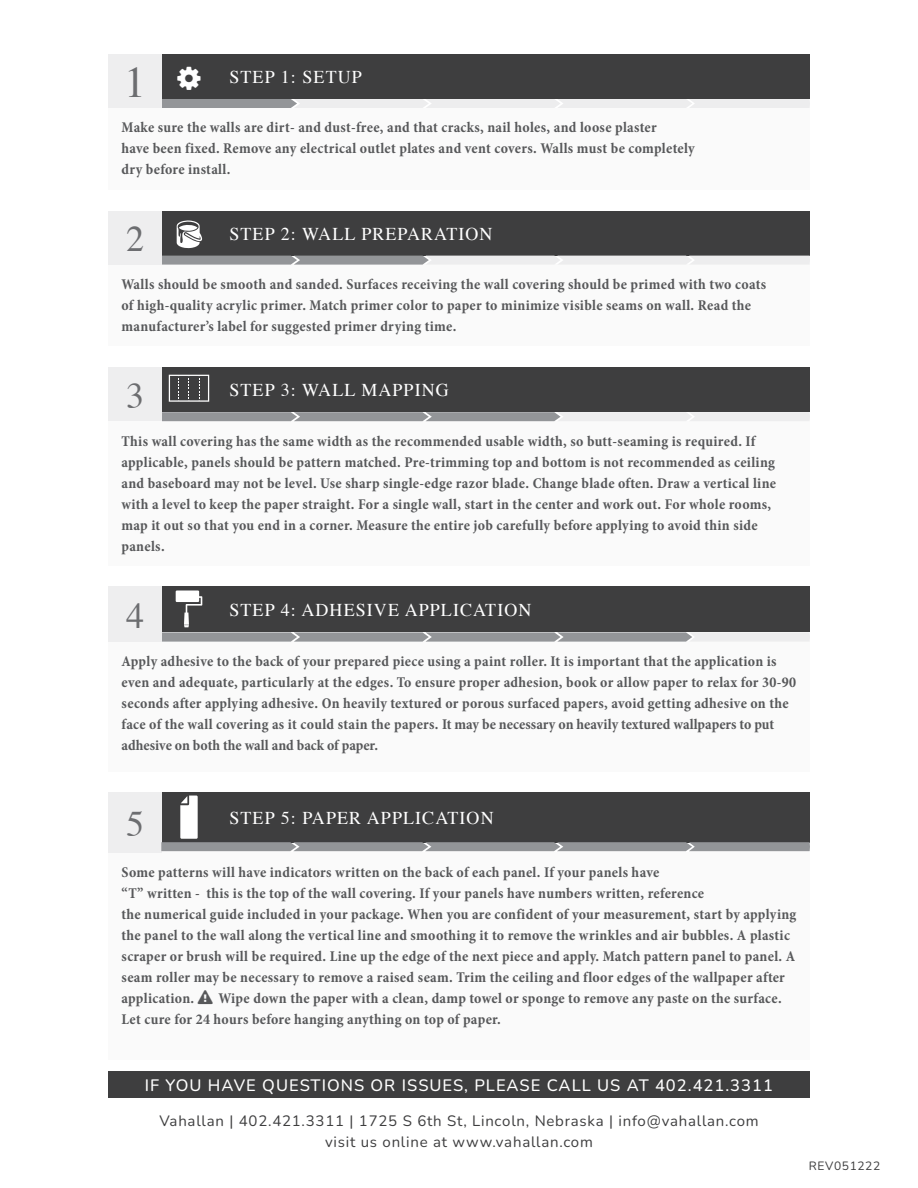
<style>
.page{position:relative;width:918px;height:1188px;background:#fff}
.page>*{position:absolute;margin:0;border:0;box-sizing:border-box;transform-origin:0 0}
.t1{font:43.5px "Times";color:#6c6d70}
.t2{font:36px "Times";color:#6c6d70}
.t3{font:18px "Times";letter-spacing:.06em;color:#fff}
.t4{font:200 16.5px "Nunito";letter-spacing:.06em;color:#fff}
.t5{font:700 condensed 15px/21px "Minion Pro";letter-spacing:.02em;color:#57585a}
.t6{font:200 15px/21px "Nunito";letter-spacing:.05em;color:#3e3e3f;text-align:center}
.t7{font:200 12px "Nunito";letter-spacing:.05em;color:#3e3e3f}
</style>
<div class="page">
<div style="left:108px;top:1071px;width:702px;height:27px;background:#3e3e3f"></div>
<div style="left:108px;top:642px;width:702px;height:130px;background:#fafafa"></div>
<div style="left:216px;top:586px;width:594px;height:46px;background:#3e3e3f"></div>
<div style="left:108px;top:586px;width:54px;height:56px;background:#eeeeef"></div>
<div style="left:162px;top:586px;width:54px;height:45px;background:#3e3e3f"></div>
<svg style="left:162px;top:590px;width:648px;height:52px"></svg>
<div style="left:108px;top:421px;width:702px;height:144px;background:#fafafa"></div>
<div style="left:216px;top:367px;width:594px;height:45px;background:#3e3e3f"></div>
<div style="left:108px;top:367px;width:54px;height:54px;background:#eeeeef"></div>
<div style="left:162px;top:367px;width:54px;height:45px;background:#3e3e3f"></div>
<svg style="left:169px;top:375px;width:40px;height:27px"></svg>
<svg style="left:162px;top:412px;width:648px;height:9px"></svg>
<div style="left:108px;top:265px;width:702px;height:81px;background:#fafafa"></div>
<div style="left:216px;top:211px;width:594px;height:45px;background:#3e3e3f"></div>
<div style="left:108px;top:211px;width:54px;height:54px;background:#eeeeef"></div>
<div style="left:162px;top:211px;width:54px;height:45px;background:#3e3e3f"></div>
<svg style="left:177px;top:220px;width:25px;height:28px"></svg>
<svg style="left:162px;top:256px;width:648px;height:9px"></svg>
<div style="left:108px;top:108px;width:702px;height:81px;background:#fafafa"></div>
<div style="left:216px;top:54px;width:594px;height:45px;background:#3e3e3f"></div>
<div style="left:108px;top:54px;width:54px;height:54px;background:#eeeeef"></div>
<div style="left:162px;top:54px;width:54px;height:45px;background:#3e3e3f"></div>
<svg style="left:162px;top:99px;width:648px;height:9px"></svg>
<div style="left:108px;top:852px;width:702px;height:207px;background:#fafafa"></div>
<div style="left:216px;top:792px;width:594px;height:50px;background:#3e3e3f"></div>
<div style="left:108px;top:792px;width:54px;height:60px;background:#eeeeef"></div>
<div style="left:162px;top:792px;width:54px;height:50px;background:#3e3e3f"></div>
<svg style="left:161px;top:796px;width:649px;height:55px"></svg>
<h1 class="t1" style="left:124px;top:42px;width:23px">1</h1>
<p class="t3" style="left:230px;top:60px;width:134px">STEP 1: SETUP</p>
<p class="t5" style="left:122px;top:117px;width:575px">Make sure the walls are dirt- and dust-free, and that cracks, nail holes, and loose plaster<br>have been fixed. Remove any electrical outlet plates and vent covers. Walls must be completely dry before install.</p>
<h2 class="t2" style="left:126px;top:205px;width:19px">2</h2>
<p class="t3" style="left:230px;top:217px;width:265px">STEP 2: WALL PREPARATION</p>
<p class="t5" style="left:122px;top:274px;width:646px">Walls should be smooth and sanded. Surfaces receiving the wall covering should be primed with two coats of high-quality acrylic primer. Match primer color to paper to minimize visible seams on wall. Read the manufacturer’s label for suggested primer drying time.</p>
<h2 class="t2" style="left:126px;top:362px;width:19px">3</h2>
<p class="t3" style="left:230px;top:374px;width:221px">STEP 3: WALL MAPPING</p>
<p class="t5" style="left:122px;top:430px;width:656px">This wall covering has the same width as the recommended usable width, so butt-seaming is required. If applicable, panels should be pattern matched. Pre-trimming top and bottom is not recommended as ceiling and baseboard may not be level. Use sharp single-edge razor blade. Change blade often. Draw a vertical line with a level to keep the paper straight. For a single wall, start in the center and work out. For whole rooms, map it out so that you end in a corner. Measure the entire job carefully before applying to avoid thin side panels.</p>
<h2 class="t2" style="left:126px;top:582px;width:19px">4</h2>
<p class="t3" style="left:230px;top:593px;width:304px">STEP 4: ADHESIVE APPLICATION</p>
<p class="t5" style="left:122px;top:651px;width:676px">Apply adhesive to the back of your prepared piece using a paint roller. It is important that the application is even and adequate, particularly at the edges. To ensure proper adhesion, book or allow paper to relax for 30-90 seconds after applying adhesive. On heavily textured or porous surfaced papers, avoid getting adhesive on the face of the wall covering as it could stain the papers. It may be necessary on heavily textured wallpapers to put adhesive on both the wall and back of paper.</p>
<h2 class="t2" style="left:126px;top:790px;width:19px">5</h2>
<p class="t3" style="left:230px;top:801px;width:266px">STEP 5: PAPER APPLICATION</p>
<p class="t5" style="left:122px;top:861px;width:676px">Some patterns will have indicators written on the back of each panel. If your panels have<br>“T” written - this is the top of the wall covering. If your panels have numbers written, reference<br>the numerical guide included in your package. When you are confident of your measurement, start by applying the panel to the wall along the vertical line and smoothing it to remove the wrinkles and air bubbles. A plastic scraper or brush will be required. Line up the edge of the next piece and apply. Match pattern panel to panel. A seam roller may be necessary to remove a raised seam. Trim the ceiling and floor edges of the wallpaper after application. ❑ Wipe down the paper with a clean, damp towel or sponge to remove any paste on the surface.<br>Let cure for 24 hours before hanging anything on top of paper.</p>
<p class="t4" style="left:145px;top:1073px;width:630px">IF YOU HAVE QUESTIONS OR ISSUES, PLEASE CALL US AT 402.421.3311</p>
<p class="t6" style="left:159px;top:1110px;width:601px">Vahallan | 402.421.3311 | 1725 S 6th St, Lincoln, Nebraska | info@vahallan.com visit us online at www.vahallan.com</p>
<p class="t7" style="left:809px;top:1157px;width:73px">REV051222</p>
</div>
